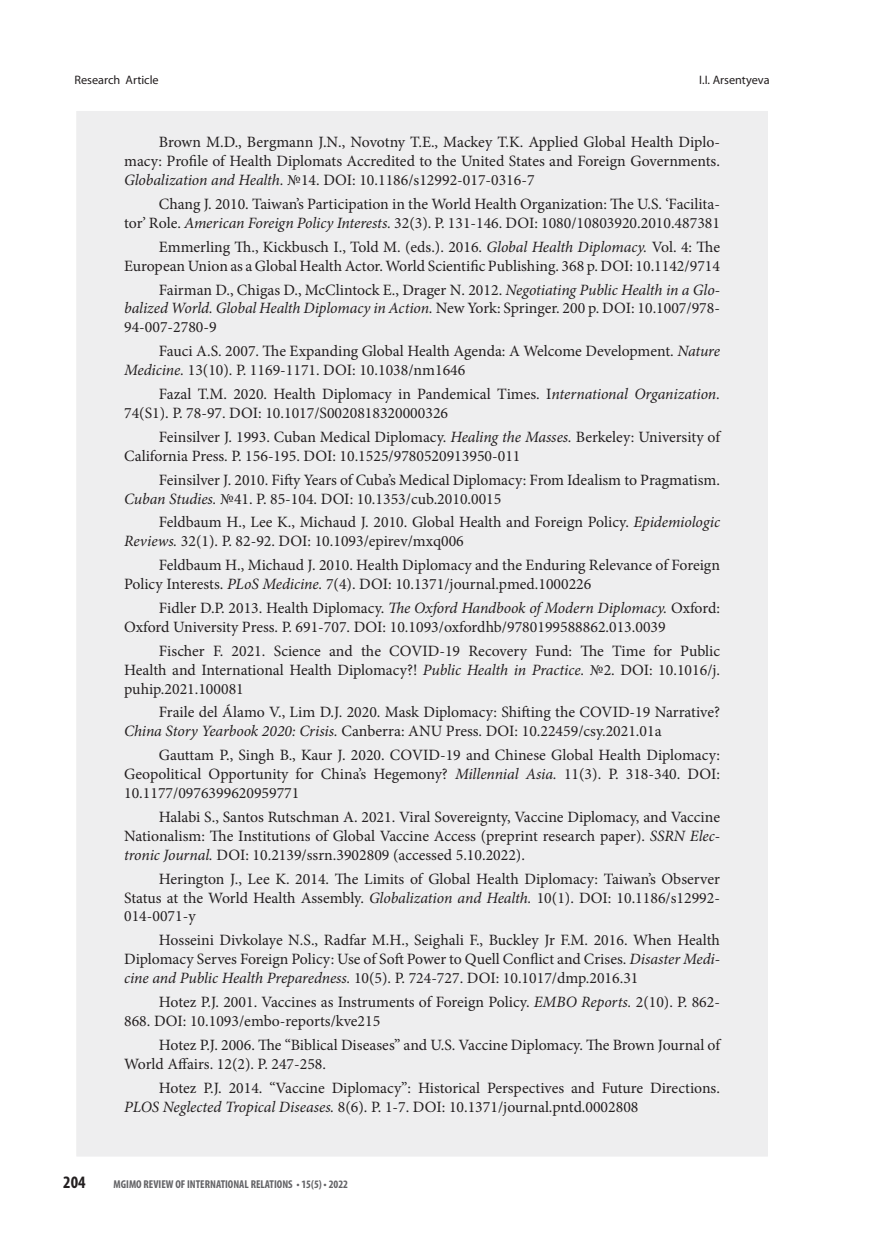
<style>
.page{position:relative;width:874px;height:1241px;background:#fff}
.page>*{position:absolute;margin:0;border:0;box-sizing:border-box;transform-origin:0 0}
.t1{font:700 condensed 17.5px "Myriad Pro";color:#231f20}
.t2{font:15.75px/18.9px "Minion Pro";color:#231f20}
.t3{font:12.25px "Myriad Pro";color:#231f20}
.t4{font:700 condensed 11.38px "Myriad Pro";color:#636366}
.s1{font-style:italic}
</style>
<div class="page">
<div style="left:74px;top:109px;width:695px;height:1049px;background:#eeeeef;border:2px solid #fff"></div>
<p class="t3" style="left:74px;top:72px;width:86px">Research Article</p>
<p class="t3" style="left:698px;top:72px;width:72px">I.I. Arsentyeva</p>
<p class="t2" style="left:124px;top:133px;width:597px;text-align:justify;text-indent:35px">Brown M.D., Bergmann J.N., Novotny T.E., Mackey T.K. Applied Global Health Diplo&shy;macy: Profile of Health Diplomats Accredited to the United States and Foreign Governments.<br><span class="s1">Globalization and Health.</span> №14. DOI: 10.1186/s12992-017-0316-7</p>
<p class="t2" style="left:124px;top:194px;width:597px;text-align:right">Chang J. 2010. Taiwan’s Participation in the World Health Organization: The U.S. ‘Facilita-<br>tor’ Role. <span class="s1">American Foreign Policy Interests.</span> 32(3). P. 131-146. DOI: 1080/10803920.2010.487381</p>
<p class="t2" style="left:124px;top:237px;width:597px;text-align:right">Emmerling Th., Kickbusch I., Told M. (eds.). 2016. <span class="s1">Global Health Diplomacy.</span> Vol. 4: The<br>European Union as a Global Health Actor. World Scientific Publishing. 368 p. DOI: 10.1142/9714</p>
<p class="t2" style="left:124px;top:280px;width:597px;text-align:justify;text-indent:35px">Fairman D., Chigas D., McClintock E., Drager N. 2012. <span class="s1">Negotiating Public Health in a Glo&shy;balized World. Global Health Diplomacy in Action.</span> New York: Springer. 200 p. DOI: 10.1007/978- 94-007-2780-9</p>
<p class="t2" style="left:124px;top:342px;width:597px;text-indent:35px">Fauci A.S. 2007. The Expanding Global Health Agenda: A Welcome Development. <span class="s1">Nature<br>Medicine.</span> 13(10). P. 1169-1171. DOI: 10.1038/nm1646</p>
<p class="t2" style="left:124px;top:384px;width:597px;text-indent:35px">Fazal T.M. 2020. Health Diplomacy in Pandemical Times. I<span class="s1">nternational Organization.<br></span>74(S1). P. 78-97. DOI: 10.1017/S0020818320000326</p>
<p class="t2" style="left:124px;top:427px;width:597px;text-indent:35px">Feinsilver J. 1993. Cuban Medical Diplomacy. <span class="s1">Healing the Masses.</span> Berkeley: University of<br>California Press. P. 156-195. DOI: 10.1525/9780520913950-011</p>
<p class="t2" style="left:124px;top:470px;width:597px;text-indent:35px">Feinsilver J. 2010. Fifty Years of Cuba’s Medical Diplomacy: From Idealism to Pragmatism.<br><span class="s1">Cuban Studies.</span> №41. P. 85-104. DOI: 10.1353/cub.2010.0015</p>
<p class="t2" style="left:124px;top:513px;width:597px;text-indent:35px">Feldbaum H., Lee K., Michaud J. 2010. Global Health and Foreign Policy. <span class="s1">Epidemiologic<br>Reviews.</span> 32(1). P. 82-92. DOI: 10.1093/epirev/mxq006</p>
<p class="t2" style="left:124px;top:555px;width:597px;text-indent:35px">Feldbaum H., Michaud J. 2010. Health Diplomacy and the Enduring Relevance of Foreign<br>Policy Interests. <span class="s1">PLoS Medicine.</span> 7(4). DOI: 10.1371/journal.pmed.1000226</p>
<p class="t2" style="left:124px;top:598px;width:597px;text-indent:35px">Fidler D.P. 2013. Health Diplomacy. <span class="s1">The Oxford Handbook of Modern Diplomacy.</span> Oxford:<br>Oxford University Press. P. 691-707. DOI: 10.1093/oxfordhb/9780199588862.013.0039</p>
<p class="t2" style="left:124px;top:641px;width:597px;text-align:justify;text-indent:35px">Fischer F. 2021. Science and the COVID-19 Recovery Fund: The Time for Public Health and International Health Diplomacy?! <span class="s1">Public Health in Practice.</span> №2. DOI: 10.1016/j. puhip.2021.100081</p>
<p class="t2" style="left:124px;top:703px;width:597px;text-indent:35px">Fraile del Álamo V., Lim D.J. 2020. Mask Diplomacy: Shifting the COVID-19 Narrative?<br><span class="s1">China Story Yearbook 2020: Crisis.</span> Canberra: ANU Press. DOI: 10.22459/csy.2021.01a</p>
<p class="t2" style="left:124px;top:745px;width:597px;text-align:justify;text-indent:35px">Gauttam P., Singh B., Kaur J. 2020. COVID-19 and Chinese Global Health Diplomacy:<br>Geopolitical Opportunity for China’s Hegemony? <span class="s1">Millennial Asia.</span> 11(3). P. 318-340. DOI:<br>10.1177/0976399620959771</p>
<p class="t2" style="left:124px;top:807px;width:597px;text-align:justify;text-indent:35px">Halabi S., Santos Rutschman A. 2021. Viral Sovereignty, Vaccine Diplomacy, and Vaccine Nationalism: The Institutions of Global Vaccine Access (preprint research paper). <span class="s1">SSRN Elec&shy;tronic Journal.</span> DOI: 10.2139/ssrn.3902809 (accessed 5.10.2022).</p>
<p class="t2" style="left:124px;top:869px;width:597px;text-align:justify;text-indent:35px">Herington J., Lee K. 2014. The Limits of Global Health Diplomacy: Taiwan’s Observer Status at the World Health Assembly. <span class="s1">Globalization and Health.</span> 10(1). DOI: 10.1186/s12992- 014-0071-y</p>
<p class="t2" style="left:124px;top:930px;width:597px;text-align:justify;text-indent:35px">Hosseini Divkolaye N.S., Radfar M.H., Seighali F., Buckley Jr F.M. 2016. When Health Diplomacy Serves Foreign Policy: Use of Soft Power to Quell Conflict and Crises. <span class="s1">Disaster Medi&shy;cine and Public Health Preparedness.</span> 10(5). P. 724-727. DOI: 10.1017/dmp.2016.31</p>
<p class="t2" style="left:124px;top:992px;width:597px;text-indent:35px">Hotez P.J. 2001. Vaccines as Instruments of Foreign Policy. <span class="s1">EMBO Reports.</span> 2(10). P. 862-<br>868. DOI: 10.1093/embo-reports/kve215</p>
<p class="t2" style="left:124px;top:1035px;width:597px;text-indent:35px">Hotez P.J. 2006. The “Biblical Diseases” and U.S. Vaccine Diplomacy. The Brown Journal of<br>World Affairs. 12(2). P. 247-258.</p>
<p class="t2" style="left:124px;top:1077px;width:597px;text-indent:35px">Hotez P.J. 2014. “Vaccine Diplomacy”: Historical Perspectives and Future Directions.<br><span class="s1">PLOS Neglected Tropical Diseases.</span> 8(6). P. 1-7. DOI: 10.1371/journal.pntd.0002808</p>
<p class="t1" style="left:63px;top:1172px;width:24px">204</p>
<p class="t4" style="left:113px;top:1177px;width:236px">MGIMO REVIEW OF INTERNATIONAL RELATIONS • 15(5) • 2022</p>
</div>
